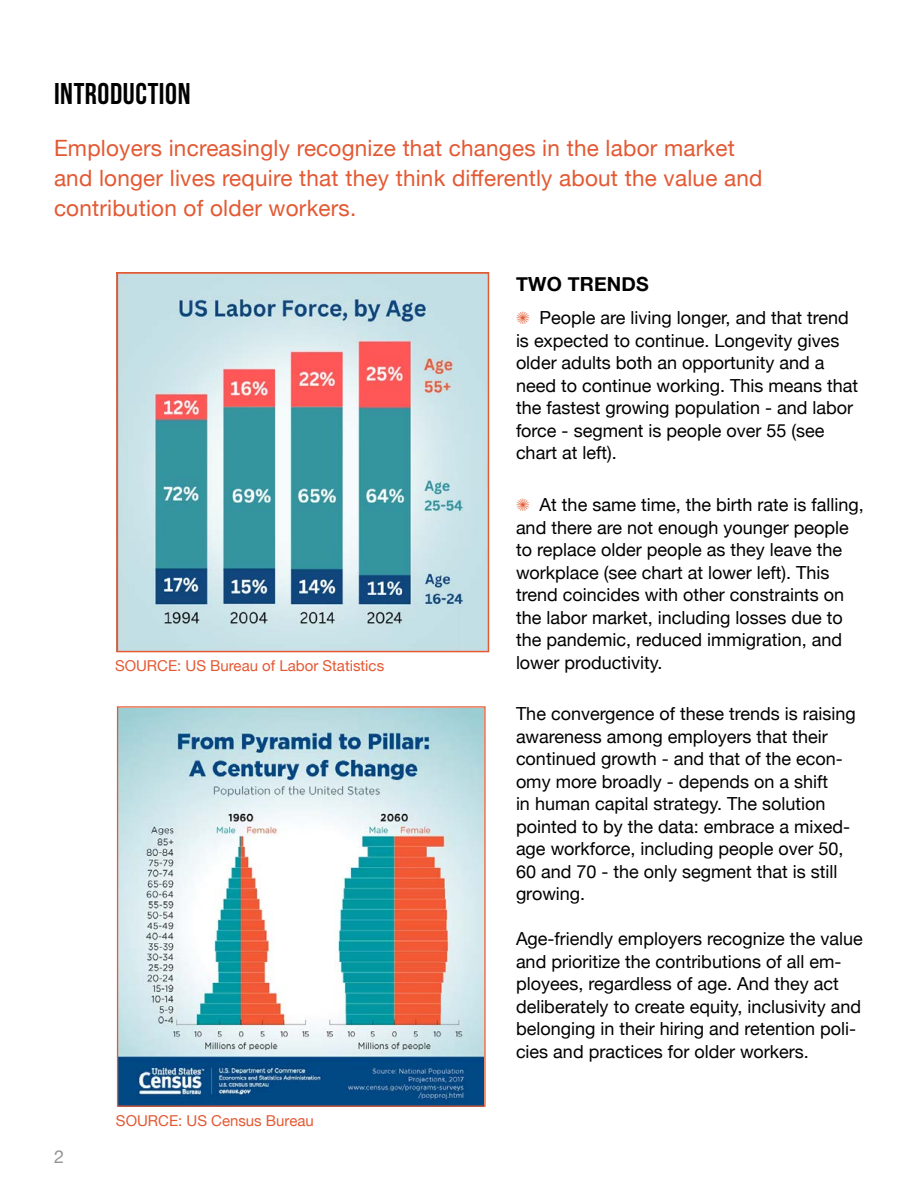
<style>
.page{position:relative;width:918px;height:1188px;background:#fff}
.page>*{position:absolute;margin:0;border:0;box-sizing:border-box;transform-origin:0 0}
.t1{font:700 30px "Bebas Neue";letter-spacing:.02em;color:#000}
.t2{font:22.5px/30px "Helvetica Neue";letter-spacing:.01em;color:#e35933}
.t3{font:700 19.5px "Helvetica Neue";letter-spacing:.01em;color:#000}
.t4{font:18px/22.5px "Helvetica Neue";color:#000}
.t5{font:18px "Helvetica Neue";color:#939598}
.t6{font:15px "Helvetica Neue";color:#e35933}
.s1{color:#e35933}
</style>
<div class="page">
<img style="left:119px;top:708px;width:365px;height:397px">
<div style="left:117px;top:706px;width:369px;height:401px;border:1px solid #e35933"></div>
<img style="left:120px;top:275px;width:366px;height:374px">
<div style="left:117px;top:272px;width:372px;height:380px;border:2px solid #e35933"></div>
<h1 class="t1" style="left:54px;top:77px;width:138px">INTRODUCTION</h1>
<p class="t2" style="left:54px;top:134px;width:710px">Employers increasingly recognize that changes in the labor market and longer lives require that they think differently about the value and contribution of older workers.</p>
<p class="t6" style="left:115px;top:655px;width:271px">SOURCE: US Bureau of Labor Statistics</p>
<p class="t5" style="left:54px;top:1144px;width:12px">2</p>
<p class="t6" style="left:116px;top:1110px;width:199px">SOURCE: US Census Bureau</p>
<p class="t3" style="left:516px;top:269px;width:134px">TWO TRENDS</p>
<p class="t4" style="left:516px;top:308px;width:344px"><span class="s1">✺</span> People are living longer, and that trend is expected to continue. Longevity gives older adults both an opportunity and a need to continue working. This means that the fastest growing population - and labor force - segment is people over 55 (see chart at left).</p>
<p class="t4" style="left:516px;top:495px;width:349px"><span class="s1">✺</span> At the same time, the birth rate is falling, and there are not enough younger people to replace older people as they leave the workplace (see chart at lower left). This trend coincides with other constraints on the labor market, including losses due to the pandemic, reduced immigration, and lower productivity.</p>
<p class="t4" style="left:516px;top:704px;width:341px">The convergence of these trends is raising awareness among employers that their continued growth - and that of the econ&shy;omy more broadly - depends on a shift<br>in human capital strategy. The solution pointed to by the data: embrace a mixed&shy;age workforce, including people over 50, 60 and 70 - the only segment that is still growing.</p>
<p class="t4" style="left:516px;top:929px;width:348px">Age-friendly employers recognize the value and prioritize the contributions of all em&shy;ployees, regardless of age. And they act deliberately to create equity, inclusivity and belonging in their hiring and retention poli&shy;cies and practices for older workers.</p>
</div>
